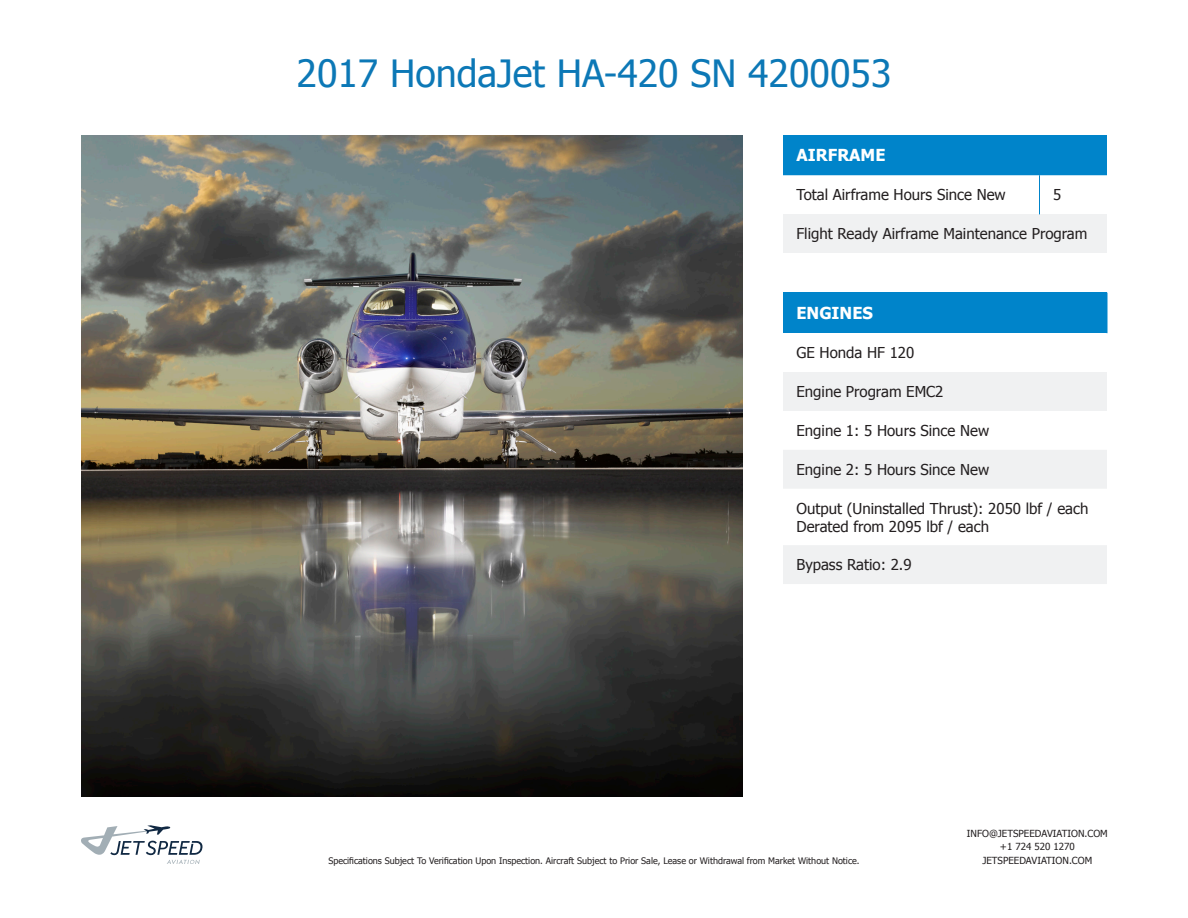
<style>
.page{position:relative;width:1188px;height:918px;background:#fff}
.page>*{position:absolute;margin:0;border:0;box-sizing:border-box;transform-origin:0 0}
.t1{font:37.5px "Tahoma";color:#0c78b6}
.t2{font:700 16.5px "Tahoma";color:#fff}
.t3{font:15px "Tahoma";color:#231f20}
.t4{font:9.75px/13.5px "Tahoma";color:#231f20;text-align:center}
.t5{font:9px "Tahoma";color:#231f20}
</style>
<div class="page">
<svg style="left:81px;top:825px;width:121px;height:39px"></svg>
<img style="left:81px;top:135px;width:661px;height:661px">
<div style="left:783px;top:135px;width:324px;height:41px;background:#0084ca"></div>
<div style="left:783px;top:214px;width:324px;height:39px;background:#f0f1f2"></div>
<hr style="left:1039px;top:135px;width:1px;height:41px;background:#0084ca">
<hr style="left:1039px;top:176px;width:1px;height:38px;background:#0084ca">
<div style="left:783px;top:293px;width:324px;height:40px;background:#0084ca"></div>
<svg style="left:783px;top:372px;width:324px;height:212px;fill:#f0f1f2"></svg>
<hr style="left:1107px;top:293px;width:1px;height:40px;background:#0084ca">
<p class="t1" style="left:297px;top:48px;width:596px">2017 HondaJet HA-420 SN 4200053</p>
<p class="t2" style="left:796px;top:144px;width:91px">AIRFRAME</p>
<p class="t3" style="left:796px;top:185px;width:211px">Total Airframe Hours Since New</p>
<p class="t3" style="left:1053px;top:185px;width:10px">5</p>
<p class="t3" style="left:796px;top:224px;width:292px">Flight Ready Airframe Maintenance Program</p>
<p class="t2" style="left:796px;top:301px;width:78px">ENGINES</p>
<p class="t3" style="left:796px;top:343px;width:119px">GE Honda HF 120</p>
<p class="t3" style="left:796px;top:382px;width:148px">Engine Program EMC2</p>
<p class="t3" style="left:796px;top:420px;width:194px">Engine 1: 5 Hours Since New</p>
<p class="t3" style="left:796px;top:459px;width:194px">Engine 2: 5 Hours Since New</p>
<p class="t3" style="left:796px;top:498px;width:293px">Output (Uninstalled Thrust): 2050 lbf / each</p>
<p class="t3" style="left:796px;top:516px;width:194px">Derated from 2095 lbf / each</p>
<p class="t3" style="left:796px;top:555px;width:117px">Bypass Ratio: 2.9</p>
<p class="t5" style="left:328px;top:854px;width:533px">Specifications Subject To Verification Upon Inspection. Aircraft Subject to Prior Sale, Lease or Withdrawal from Market Without Notice.</p>
<p class="t4" style="left:967px;top:826px;width:142px">INFO@JETSPEEDAVIATION.COM +1 724 520 1270<br>JETSPEEDAVIATION.COM</p>
</div>
